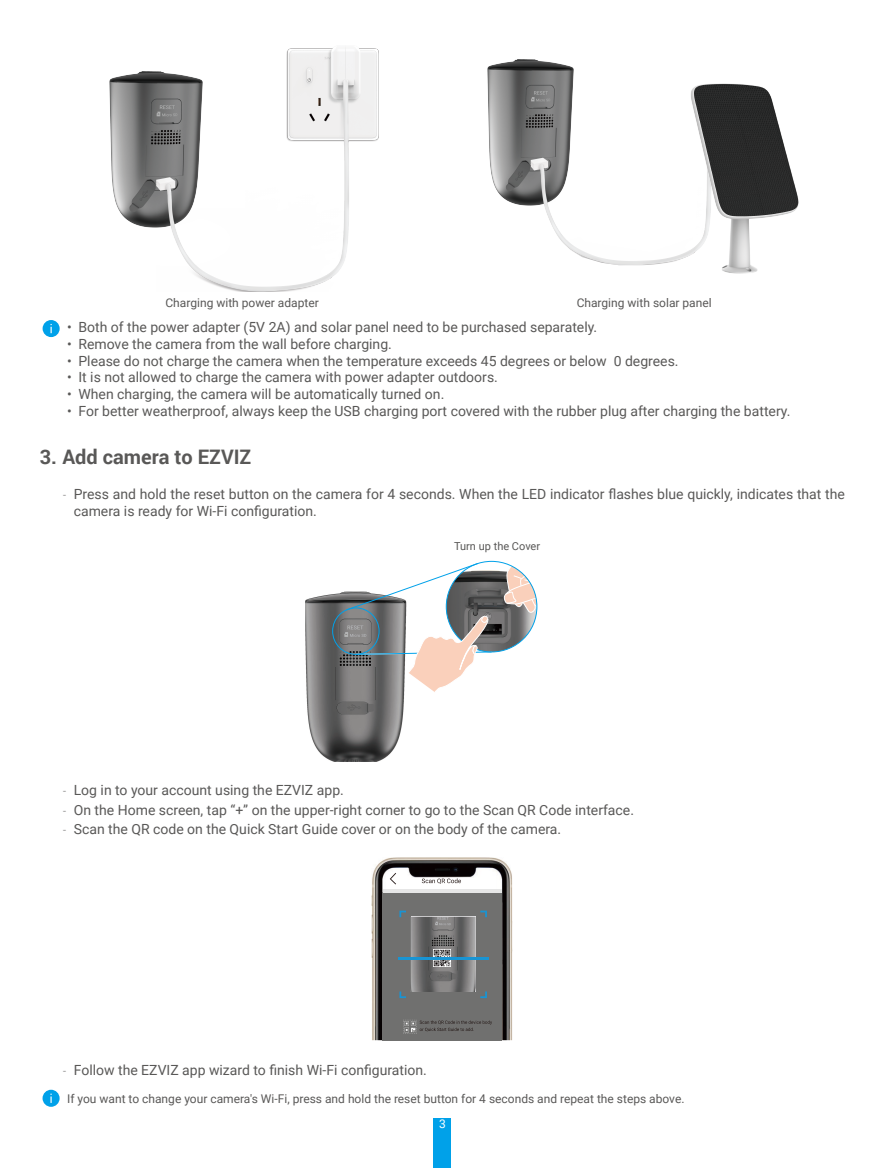
<style>
.page{position:relative;width:885px;height:1168px;background:#fff}
.page>*{position:absolute;margin:0;border:0;box-sizing:border-box;transform-origin:0 0}
.t1{font:700 20px "Roboto";color:#595857}
.t2{font:14px/16.8px "Roboto";color:#595857}
.t3{font:12px "Roboto";color:#595857}
.t4{font:12px "Roboto";color:#fff}
.t5{font:11px "Roboto";color:#595857}
.s1{font-family:"DIN Cond";font-weight:300}
</style>
<div class="page">
<div style="left:434px;top:1118px;width:17px;height:50px;background:#00a1e9"></div>
<img style="left:110px;top:71px;width:46px;height:156px">
<img style="left:156px;top:47px;width:222px;height:244px">
<img style="left:487px;top:59px;width:87px;height:147px">
<img style="left:530px;top:125px;width:158px;height:140px">
<img style="left:688px;top:83px;width:111px;height:191px">
<svg style="left:43px;top:320px;width:17px;height:17px"></svg>
<img style="left:305px;top:594px;width:100px;height:167px">
<svg style="left:332px;top:561px;width:205px;height:131px"></svg>
<img style="left:371px;top:857px;width:141px;height:183px">
<div style="left:382px;top:893px;width:119px;height:148px;background:#70706f"></div>
<div style="left:402px;top:879px;width:82px;height:7px;background:#fff"></div>
<hr style="left:382px;top:889px;width:119px;height:4px;background:#e6e6e6">
<svg style="left:390px;top:873px;width:6px;height:11px"></svg>
<svg style="left:422px;top:878px;width:39px;height:6px"></svg>
<svg style="left:480px;top:911px;width:7px;height:6px"></svg>
<svg style="left:399px;top:911px;width:7px;height:6px"></svg>
<svg style="left:399px;top:991px;width:7px;height:7px"></svg>
<svg style="left:480px;top:991px;width:7px;height:7px"></svg>
<svg style="left:403px;top:1020px;width:89px;height:13px"></svg>
<img style="left:411px;top:917px;width:64px;height:75px">
<img style="left:475px;top:929px;width:1px;height:51px">
<img style="left:433px;top:949px;width:18px;height:18px">
<hr style="left:398px;top:957px;width:90px;height:2px;background:#1994d3">
<div style="left:43px;top:1090px;width:17px;height:17px;background:#00a1e9;border-radius:50%"></div>
<svg style="left:50px;top:1094px;width:2px;height:9px"></svg>
<p class="t3" style="left:165px;top:294px;width:155px">Charging with power adapter</p>
<p class="t3" style="left:576px;top:294px;width:136px">Charging with solar panel</p>
<p class="t2" style="left:67px;top:318px;width:531px">• Both of the power adapter (5V 2A) and solar panel need to be purchased separately.</p>
<p class="t2" style="left:67px;top:335px;width:326px">• Remove the camera from the wall before charging.</p>
<p class="t2" style="left:67px;top:352px;width:613px">• Please do not charge the camera when the temperature exceeds 45 degrees or below 0 degrees.</p>
<p class="t2" style="left:67px;top:368px;width:432px">• It is not allowed to charge the camera with power adapter outdoors.</p>
<p class="t2" style="left:67px;top:385px;width:379px">• When charging, the camera will be automatically turned on.</p>
<p class="t2" style="left:67px;top:402px;width:724px">• For better weatherproof, always keep the USB charging port covered with the rubber plug after charging the battery.</p>
<h1 class="t1" style="left:40px;top:443px;width:213px">3. Add camera to EZVIZ</h1>
<p class="t2" style="left:74px;top:485px;width:772px;text-indent:-11px"><span class="s1">-</span> Press and hold the reset button on the camera for 4 seconds. When the LED indicator flashes blue quickly, indicates that the camera is ready for Wi-Fi configuration.</p>
<p class="t5" style="left:454px;top:539px;width:87px">Turn up the Cover</p>
<p class="t2" style="left:62px;top:781px;width:283px"><span class="s1">-</span> Log in to your account using the EZVIZ app.</p>
<p class="t2" style="left:62px;top:801px;width:573px"><span class="s1">-</span> On the Home screen, tap “+” on the upper-right corner to go to the Scan QR Code interface.</p>
<p class="t2" style="left:62px;top:820px;width:500px"><span class="s1">-</span> Scan the QR code on the Quick Start Guide cover or on the body of the camera.</p>
<p class="t2" style="left:62px;top:1061px;width:366px"><span class="s1">-</span> Follow the EZVIZ app wizard to finish Wi-Fi configuration.</p>
<p class="t3" style="left:67px;top:1090px;width:619px">If you want to change your camera's Wi-Fi, press and hold the reset button for 4 seconds and repeat the steps above.</p>
<p class="t4" style="left:439px;top:1116px;width:8px">3</p>
</div>
